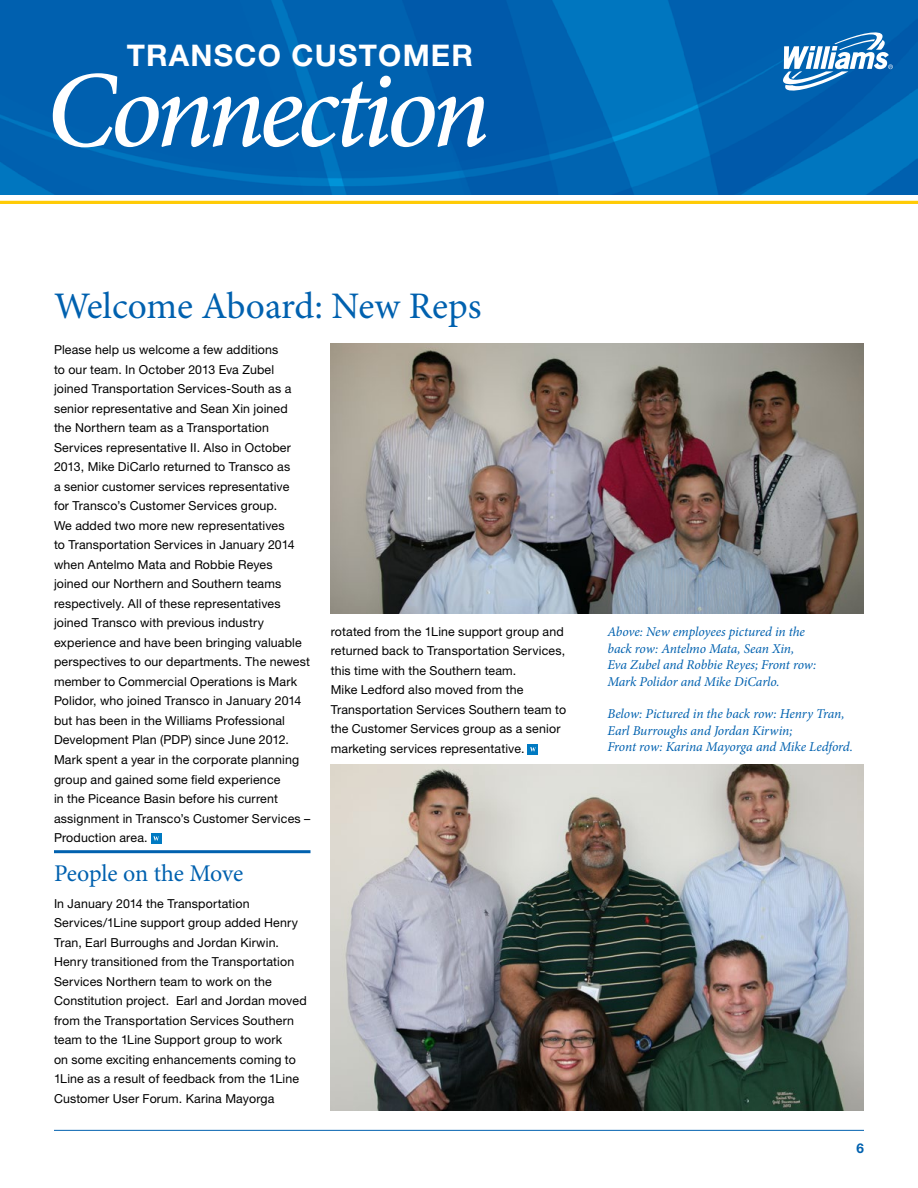
<style>
.page{position:relative;width:918px;height:1188px;background:#fff}
.page>*{position:absolute;margin:0;border:0;box-sizing:border-box;transform-origin:0 0}
.t1{font:italic 500 109.2px "Minion Pro";letter-spacing:-.055em;color:#fff}
.t2{font:37.5px "Minion Pro";color:#0061af}
.t3{font:700 29.85px "Helvetica Neue LT Std";letter-spacing:.04em;color:#fff}
.t4{font:24px "Minion Pro";letter-spacing:-.01em;color:#0061af}
.t5{font:italic 13.5px/16.5px "Minion Pro";letter-spacing:-.01em;color:#0061af}
.t6{font:700 13.5px "Helvetica Neue LT Std";color:#0061af}
.t7{font:12.3px/19.5px "Helvetica Neue LT Std";letter-spacing:.015em;color:#000}
</style>
<div class="page">
<img style="left:0;top:0;width:918px;height:195px">
<svg style="left:783px;top:29px;width:110px;height:65px"></svg>
<hr style="left:54px;top:1130px;width:810px;height:1px;background:#0061af">
<hr style="left:0;top:201px;width:918px;height:3px;background:#ffcb05">
<hr style="left:54px;top:850px;width:256px;height:3px;background:#0061af">
<div style="left:151px;top:833px;width:10px;height:10px;background:#007ac2"></div>
<svg style="left:153px;top:836px;width:6px;height:5px"></svg>
<img style="left:331px;top:343px;width:533px;height:270px">
<img style="left:331px;top:765px;width:533px;height:346px">
<div style="left:528px;top:744px;width:10px;height:10px;background:#007ac2"></div>
<svg style="left:530px;top:747px;width:6px;height:5px"></svg>
<h3 class="t3" style="left:127px;top:37px;width:348px">TRANSCO CUSTOMER</h3>
<h1 class="t1" style="left:46px;top:36px;width:446px">Connection</h1>
<h2 class="t2" style="left:54px;top:281px;width:429px">Welcome Aboard: New Reps</h2>
<p class="t7" style="left:54px;top:340px;width:258px">Please help us welcome a few additions<br>to our team. In October 2013 Eva Zubel joined Transportation Services-South as a senior representative and Sean Xin joined<br>the Northern team as a Transportation Services representative II. Also in October 2013, Mike DiCarlo returned to Transco as<br>a senior customer services representative<br>for Transco’s Customer Services group.<br>We added two more new representatives<br>to Transportation Services in January 2014 when Antelmo Mata and Robbie Reyes<br>joined our Northern and Southern teams respectively. All of these representatives joined Transco with previous industry experience and have been bringing valuable perspectives to our departments. The newest member to Commercial Operations is Mark Polidor, who joined Transco in January 2014 but has been in the Williams Professional Development Plan (PDP) since June 2012.<br>Mark spent a year in the corporate planning group and gained some field experience<br>in the Piceance Basin before his current assignment in Transco’s Customer Services – Production area.</p>
<p class="t7" style="left:331px;top:621px;width:237px">rotated from the 1Line support group and returned back to Transportation Services, this time with the Southern team.<br>Mike Ledford also moved from the Transportation Services Southern team to the Customer Services group as a senior marketing services representative.</p>
<h3 class="t4" style="left:54px;top:858px;width:191px">People on the Move</h3>
<p class="t7" style="left:54px;top:893px;width:254px">In January 2014 the Transportation Services/1Line support group added Henry Tran, Earl Burroughs and Jordan Kirwin.<br>Henry transitioned from the Transportation Services Northern team to work on the Constitution project. Earl and Jordan moved from the Transportation Services Southern team to the 1Line Support group to work<br>on some exciting enhancements coming to 1Line as a result of feedback from the 1Line Customer User Forum. Karina Mayorga</p>
<p class="t5" style="left:608px;top:624px;width:210px">Above: New employees pictured in the back row: Antelmo Mata, Sean Xin, Eva Zubel and Robbie Reyes; Front row:<br>Mark Polidor and Mike DiCarlo.</p>
<p class="t5" style="left:608px;top:706px;width:247px">Below: Pictured in the back row: Henry Tran,<br>Earl Burroughs and Jordan Kirwin;<br>Front row: Karina Mayorga and Mike Ledford.</p>
<p class="t6" style="left:856px;top:1140px;width:9px">6</p>
</div>
